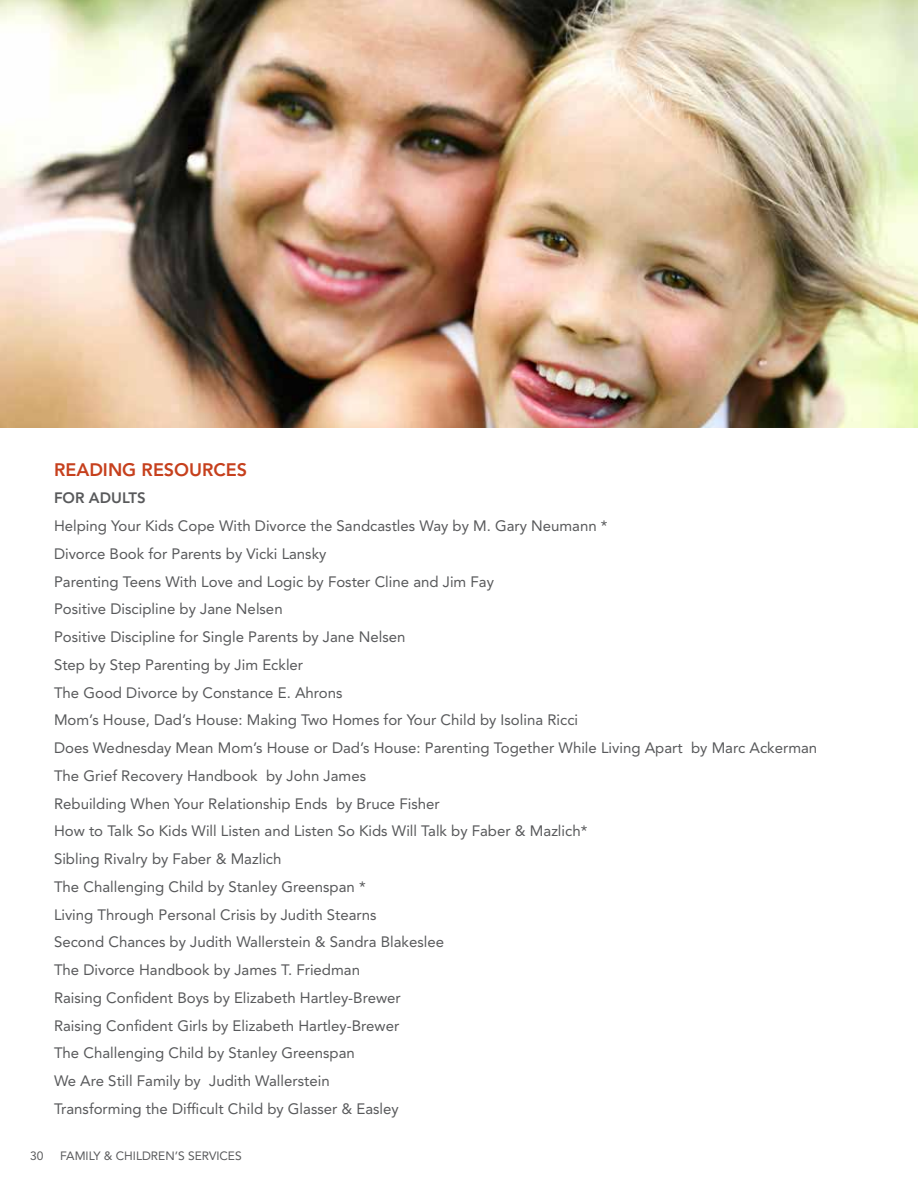
<style>
.page{position:relative;width:918px;height:1188px;background:#fff}
.page>*{position:absolute;margin:0;border:0;box-sizing:border-box;transform-origin:0 0}
.t1{font:800 18px "Avenir LT Std";color:#c6401d}
.t2{font:15px/27.8px "Avenir LT Std";color:#58595b}
.t3{font:800 15px "Avenir LT Std";color:#58595b}
.t4{font:12px "Avenir LT Std";color:#58595b}
</style>
<div class="page">
<img style="left:0;top:0;width:918px;height:428px">
<p class="t1" style="left:54px;top:459px;width:195px">READING RESOURCES</p>
<p class="t3" style="left:54px;top:489px;width:93px">FOR ADULTS</p>
<p class="t2" style="left:54px;top:512px;width:765px">Helping Your Kids Cope With Divorce the Sandcastles Way by M. Gary Neumann *<br>Divorce Book for Parents by Vicki Lansky<br>Parenting Teens With Love and Logic by Foster Cline and Jim Fay<br>Positive Discipline by Jane Nelsen<br>Positive Discipline for Single Parents by Jane Nelsen<br>Step by Step Parenting by Jim Eckler<br>The Good Divorce by Constance E. Ahrons<br>Mom’s House, Dad’s House: Making Two Homes for Your Child by Isolina Ricci<br>Does Wednesday Mean Mom’s House or Dad’s House: Parenting Together While Living Apart by Marc Ackerman The Grief Recovery Handbook by John James<br>Rebuilding When Your Relationship Ends by Bruce Fisher<br>How to Talk So Kids Will Listen and Listen So Kids Will Talk by Faber &amp; Mazlich*<br>Sibling Rivalry by Faber &amp; Mazlich<br>The Challenging Child by Stanley Greenspan *<br>Living Through Personal Crisis by Judith Stearns<br>Second Chances by Judith Wallerstein &amp; Sandra Blakeslee<br>The Divorce Handbook by James T. Friedman<br>Raising Confident Boys by Elizabeth Hartley-Brewer<br>Raising Confident Girls by Elizabeth Hartley-Brewer<br>The Challenging Child by Stanley Greenspan<br>We Are Still Family by Judith Wallerstein<br>Transforming the Difficult Child by Glasser &amp; Easley</p>
<p class="t4" style="left:30px;top:1148px;width:15px">30</p>
<p class="t4" style="left:60px;top:1148px;width:183px">FAMILY &amp; CHILDREN’S SERVICES</p>
</div>
